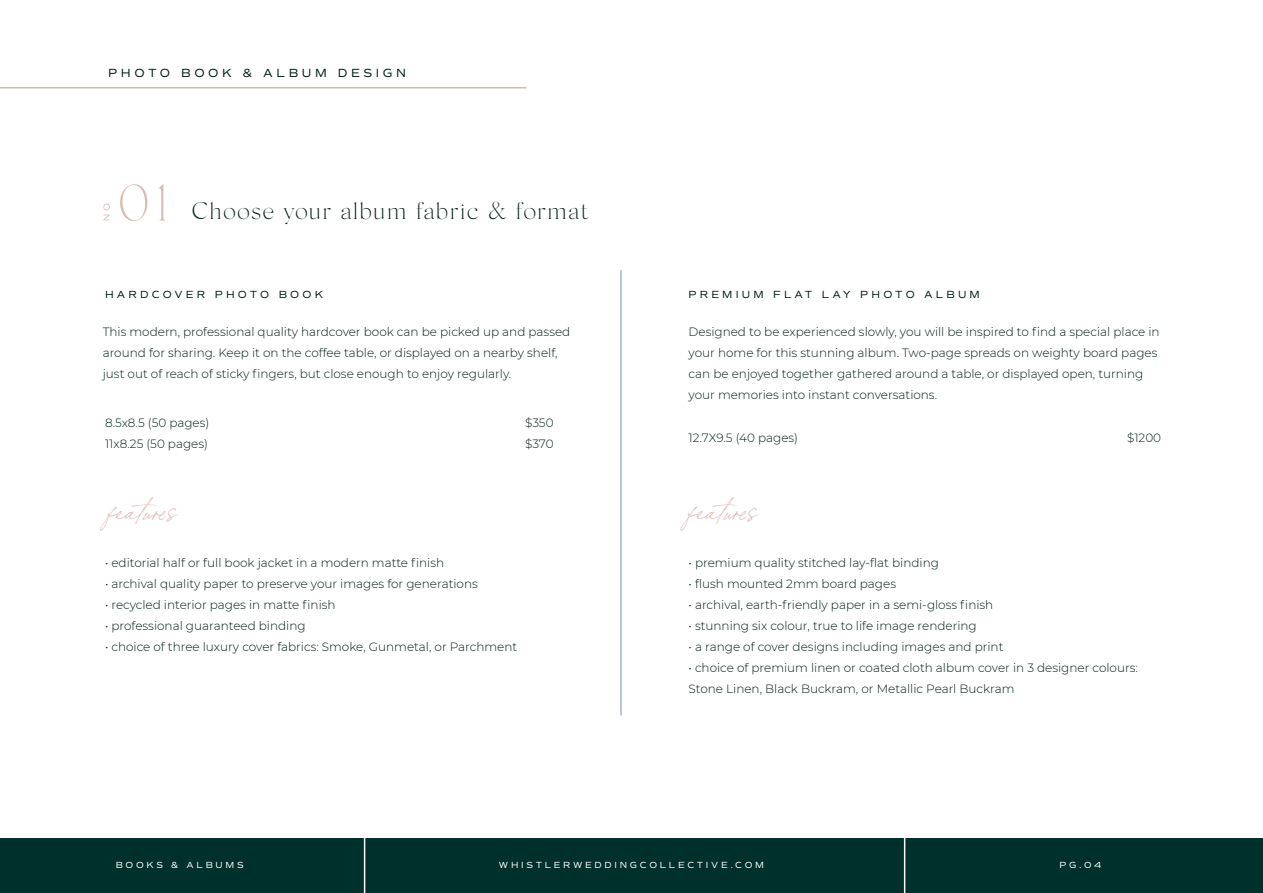
<style>
.page{position:relative;width:1263px;height:893px;background:#fff}
.page>*{position:absolute;margin:0;border:0;box-sizing:border-box;transform-origin:0 0}
.Script_Pink{font:28.5px "Bon Vivant";color:#dbbab3}
.Heading_2{font:200 24px "Silk Serif";letter-spacing:.05em;color:#031c17}
.t1{font:300 12px "Montserrat";color:#031c17}
.Heading_3{font:12px "Commuters Sans";letter-spacing:.3em;color:#031c17}
.Heading_3-2{font:10.5px "Commuters Sans";letter-spacing:.3em;color:#031c17}
.Heading_3-3{font:9px "Commuters Sans";letter-spacing:.3em;color:#fff}
</style>
<div class="page">
<div style="left:1px;top:838px;width:1262px;height:54px;background:#00302b"></div>
<hr style="left:364px;top:837px;width:1px;height:56px;background:#fff">
<hr style="left:904px;top:837px;width:1px;height:56px;background:#fff">
<hr style="left:0;top:87px;width:526px;height:2px;background:#dbbab3">
<svg style="left:120px;top:184px;width:27px;height:37px"></svg>
<svg style="left:158px;top:184px;width:8px;height:37px"></svg>
<svg style="left:103px;top:204px;width:7px;height:16px"></svg>
<hr style="left:620px;top:270px;width:2px;height:446px;background:#a3bdc2">
<p class="Heading_3" style="left:108px;top:65px;width:300px">PHOTO BOOK &amp; ALBUM DESIGN</p>
<p class="Heading_2" style="left:192px;top:197px;width:398px">Choose your album fabric &amp; format</p>
<p class="Heading_3-2" style="left:105px;top:288px;width:220px">HARDCOVER PHOTO BOOK</p>
<p class="Heading_3-2" style="left:688px;top:288px;width:293px">PREMIUM FLAT LAY PHOTO ALBUM</p>
<p class="t1" style="left:103px;top:323px;width:469px">This modern, professional quality hardcover book can be picked up and passed</p>
<p class="t1" style="left:103px;top:344px;width:456px">around for sharing. Keep it on the coffee table, or displayed on a nearby shelf,</p>
<p class="t1" style="left:103px;top:365px;width:410px">just out of reach of sticky fingers, but close enough to enjoy regularly.</p>
<p class="t1" style="left:105px;top:415px;width:106px">8.5x8.5 (50 pages)</p>
<p class="t1" style="left:105px;top:436px;width:105px">11x8.25 (50 pages)</p>
<p class="t1" style="left:525px;top:415px;width:30px">$350</p>
<p class="t1" style="left:525px;top:436px;width:30px">$370</p>
<p class="t1" style="left:688px;top:323px;width:473px">Designed to be experienced slowly, you will be inspired to find a special place in</p>
<p class="t1" style="left:688px;top:344px;width:470px">your home for this stunning album. Two-page spreads on weighty board pages</p>
<p class="t1" style="left:688px;top:365px;width:456px">can be enjoyed together gathered around a table, or displayed open, turning</p>
<p class="t1" style="left:688px;top:386px;width:250px">your memories into instant conversations.</p>
<p class="t1" style="left:688px;top:430px;width:111px">12.7X9.5 (40 pages)</p>
<p class="t1" style="left:1127px;top:430px;width:35px">$1200</p>
<p class="Script_Pink" style="left:108px;top:491px;width:70px">features</p>
<p class="Script_Pink" style="left:688px;top:491px;width:70px">features</p>
<p class="t1" style="left:105px;top:554px;width:341px">• editorial half or full book jacket in a modern matte finish</p>
<p class="t1" style="left:105px;top:575px;width:374px">• archival quality paper to preserve your images for generations</p>
<p class="t1" style="left:105px;top:596px;width:232px">• recycled interior pages in matte finish</p>
<p class="t1" style="left:105px;top:617px;width:202px">• professional guaranteed binding</p>
<p class="t1" style="left:105px;top:638px;width:414px">• choice of three luxury cover fabrics: Smoke, Gunmetal, or Parchment</p>
<p class="t1" style="left:688px;top:554px;width:252px">• premium quality stitched lay-flat binding</p>
<p class="t1" style="left:688px;top:575px;width:209px">• flush mounted 2mm board pages</p>
<p class="t1" style="left:688px;top:596px;width:306px">• archival, earth-friendly paper in a semi-gloss finish</p>
<p class="t1" style="left:688px;top:617px;width:290px">• stunning six colour, true to life image rendering</p>
<p class="t1" style="left:688px;top:638px;width:316px">• a range of cover designs including images and print</p>
<p class="t1" style="left:688px;top:659px;width:451px">• choice of premium linen or coated cloth album cover in 3 designer colours:</p>
<p class="t1" style="left:688px;top:680px;width:327px">Stone Linen, Black Buckram, or Metallic Pearl Buckram</p>
<p class="Heading_3-3" style="left:116px;top:859px;width:130px">BOOKS &amp; ALBUMS</p>
<p class="Heading_3-3" style="left:499px;top:859px;width:267px">WHISTLERWEDDINGCOLLECTIVE.COM</p>
<p class="Heading_3-3" style="left:1059px;top:859px;width:44px">PG.04</p>
</div>
